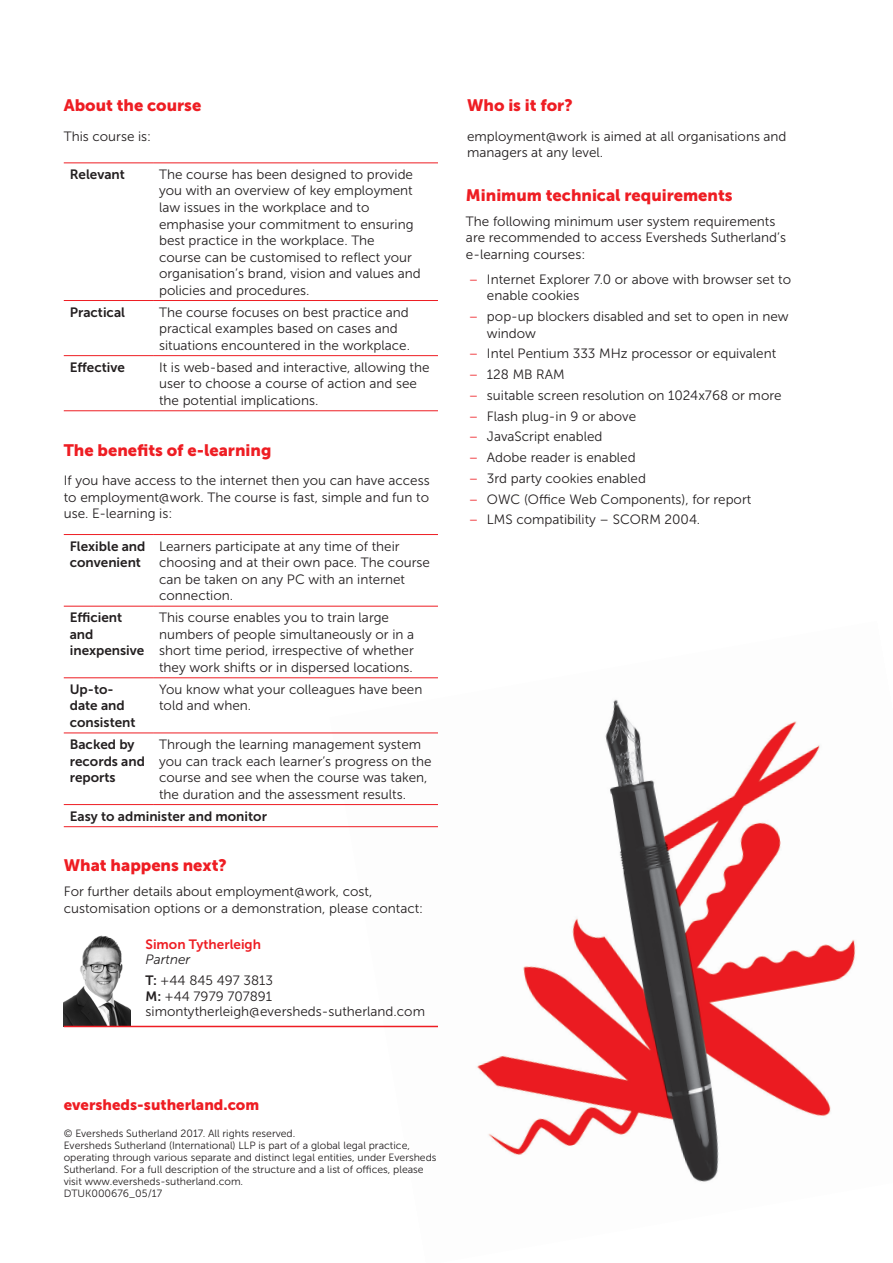
<style>
.page{position:relative;width:893px;height:1263px;background:#fff}
.page>*{position:absolute;margin:0;border:0;box-sizing:border-box;transform-origin:0 0}
.Sub_Header{font:16.5px "Museo Sans 900";color:#ee1d23}
.t1{font:15px "Museo Sans 900";color:#ee1d23}
.Sub_Header-2{font:13.5px/16.5px "Museo Sans 300";color:#231f20}
.Body_Copy_without_bu{font:13.5px/16.5px "Museo Sans 300";color:#231f20}
.Sub_Header-3{font:13.5px/16.5px "Museo Sans 700";color:#231f20}
.NAME{font:13.5px "Museo Sans 300";color:#231f20}
.Team_Profiles_contac{font:13.5px "Museo Sans 700";color:#ee1d23}
.Team_Profiles_contac-2{font:italic 13.5px "Museo Sans 300";color:#231f20}
.t2{font:10.5px/12px "Museo Sans 300";color:#231f20}
.s1{font-family:"Museo Sans 700"}
.s2{color:#ee1d23}
</style>
<div class="page">
<img style="left:330px;top:678px;width:526px;height:504px">
<img style="left:64px;top:935px;width:67px;height:91px">
<hr style="left:64px;top:1026px;width:374px;height:1px;background:#ee1d23">
<hr style="left:64px;top:163px;width:89px;height:1px;background:#ee1d23">
<hr style="left:153px;top:163px;width:285px;height:1px;background:#ee1d23">
<hr style="left:64px;top:300px;width:89px;height:1px;background:#ee1d23">
<hr style="left:153px;top:300px;width:285px;height:1px;background:#ee1d23">
<hr style="left:64px;top:355px;width:89px;height:1px;background:#ee1d23">
<hr style="left:153px;top:355px;width:285px;height:1px;background:#ee1d23">
<hr style="left:64px;top:410px;width:89px;height:1px;background:#ee1d23">
<hr style="left:153px;top:410px;width:285px;height:1px;background:#ee1d23">
<hr style="left:64px;top:534px;width:89px;height:1px;background:#ee1d23">
<hr style="left:153px;top:534px;width:285px;height:1px;background:#ee1d23">
<hr style="left:64px;top:606px;width:89px;height:1px;background:#ee1d23">
<hr style="left:153px;top:606px;width:285px;height:1px;background:#ee1d23">
<hr style="left:64px;top:677px;width:89px;height:1px;background:#ee1d23">
<hr style="left:153px;top:677px;width:285px;height:1px;background:#ee1d23">
<hr style="left:64px;top:733px;width:89px;height:1px;background:#ee1d23">
<hr style="left:153px;top:733px;width:285px;height:1px;background:#ee1d23">
<hr style="left:64px;top:804px;width:89px;height:1px;background:#ee1d23">
<hr style="left:153px;top:804px;width:285px;height:1px;background:#ee1d23">
<hr style="left:64px;top:826px;width:89px;height:1px;background:#ee1d23">
<hr style="left:153px;top:826px;width:285px;height:1px;background:#ee1d23">
<p class="Sub_Header" style="left:64px;top:96px;width:139px">About the course</p>
<p class="Body_Copy_without_bu" style="left:64px;top:128px;width:89px">This course is:</p>
<p class="Sub_Header-3" style="left:70px;top:166px;width:57px">Relevant</p>
<p class="Sub_Header-2" style="left:159px;top:166px;width:263px">The course has been designed to provide you with an overview of key employment law issues in the workplace and to emphasise your commitment to ensuring best practice in the workplace. The<br>course can be customised to reflect your organisation’s brand, vision and values and policies and procedures.</p>
<p class="Sub_Header-3" style="left:70px;top:304px;width:57px">Practical</p>
<p class="Sub_Header-2" style="left:159px;top:304px;width:252px">The course focuses on best practice and practical examples based on cases and situations encountered in the workplace.</p>
<p class="Sub_Header-3" style="left:70px;top:359px;width:57px">Effective</p>
<p class="Sub_Header-2" style="left:159px;top:359px;width:272px">It is web-based and interactive, allowing the user to choose a course of action and see the potential implications.</p>
<p class="Sub_Header" style="left:64px;top:441px;width:209px">The benefits of e-learning</p>
<p class="Body_Copy_without_bu" style="left:64px;top:473px;width:367px;text-align:justify">If you have access to the internet then you can have access to employment@work. The course is fast, simple and fun to use. E-learning is:</p>
<p class="Sub_Header-3" style="left:70px;top:538px;width:77px">Flexible and convenient</p>
<p class="Sub_Header-2" style="left:159px;top:538px;width:272px">Learners participate at any time of their choosing and at their own pace. The course can be taken on any PC with an internet connection.</p>
<p class="Sub_Header-3" style="left:70px;top:609px;width:76px">Efficient and inexpensive</p>
<p class="Sub_Header-2" style="left:159px;top:609px;width:257px">This course enables you to train large numbers of people simultaneously or in a short time period, irrespective of whether they work shifts or in dispersed locations.</p>
<p class="Sub_Header-3" style="left:70px;top:681px;width:67px">Up-to&shy;date and consistent</p>
<p class="Sub_Header-2" style="left:159px;top:681px;width:265px">You know what your colleagues have been told and when.</p>
<p class="Sub_Header-3" style="left:70px;top:736px;width:77px">Backed by records and reports</p>
<p class="Sub_Header-2" style="left:159px;top:736px;width:274px">Through the learning management system you can track each learner’s progress on the course and see when the course was taken, the duration and the assessment results.</p>
<p class="Sub_Header-3" style="left:70px;top:808px;width:199px">Easy to administer and monitor</p>
<p class="Sub_Header" style="left:64px;top:856px;width:165px">What happens next?</p>
<p class="Body_Copy_without_bu" style="left:64px;top:883px;width:361px">For further details about employment@work, cost, customisation options or a demonstration, please contact:</p>
<p class="Team_Profiles_contac" style="left:146px;top:937px;width:117px">Simon Tytherleigh</p>
<p class="Team_Profiles_contac-2" style="left:146px;top:952px;width:46px">Partner</p>
<p class="NAME" style="left:146px;top:973px;width:129px"><span class="s1">T:</span> +44 845 497 3813</p>
<p class="NAME" style="left:146px;top:989px;width:128px"><span class="s1">M:</span> +44 7979 707891</p>
<p class="NAME" style="left:146px;top:1004px;width:281px">simontytherleigh@eversheds-sutherland.com</p>
<p class="Sub_Header" style="left:467px;top:96px;width:107px">Who is it for?</p>
<p class="Body_Copy_without_bu" style="left:467px;top:128px;width:321px">employment@work is aimed at all organisations and managers at any level.</p>
<p class="Sub_Header" style="left:466px;top:186px;width:268px">Minimum technical requirements</p>
<p class="Body_Copy_without_bu" style="left:466px;top:213px;width:321px">The following minimum user system requirements are recommended to access Eversheds Sutherland’s e-learning courses:</p>
<p class="Sub_Header-2" style="left:487px;top:271px;width:306px;text-indent:-18px"><span class="s2">–</span> Internet Explorer 7.0 or above with browser set to enable cookies</p>
<p class="Sub_Header-2" style="left:487px;top:308px;width:303px;text-indent:-18px"><span class="s2">–</span> pop-up blockers disabled and set to open in new window</p>
<p class="Sub_Header-2" style="left:469px;top:346px;width:309px"><span class="s2">–</span> Intel Pentium 333 MHz processor or equivalent</p>
<p class="Sub_Header-2" style="left:469px;top:366px;width:97px"><span class="s2">–</span> 128 MB RAM</p>
<p class="Sub_Header-2" style="left:469px;top:387px;width:314px"><span class="s2">–</span> suitable screen resolution on 1024x768 or more</p>
<p class="Sub_Header-2" style="left:469px;top:408px;width:169px"><span class="s2">–</span> Flash plug-in 9 or above</p>
<p class="Sub_Header-2" style="left:469px;top:429px;width:135px"><span class="s2">–</span> JavaScript enabled</p>
<p class="Sub_Header-2" style="left:469px;top:449px;width:168px"><span class="s2">–</span> Adobe reader is enabled</p>
<p class="Sub_Header-2" style="left:469px;top:470px;width:178px"><span class="s2">–</span> 3rd party cookies enabled</p>
<p class="Sub_Header-2" style="left:469px;top:491px;width:284px"><span class="s2">–</span> OWC (Office Web Components), for report</p>
<p class="Sub_Header-2" style="left:469px;top:512px;width:233px"><span class="s2">–</span> LMS compatibility – SCORM 2004.</p>
<p class="t1" style="left:64px;top:1096px;width:197px">eversheds-sutherland.com</p>
<p class="t2" style="left:64px;top:1128px;width:233px">© Eversheds Sutherland 2017. All rights reserved.</p>
<p class="t2" style="left:64px;top:1140px;width:374px">Eversheds Sutherland (International) LLP is part of a global legal practice, operating through various separate and distinct legal entities, under Eversheds Sutherland. For a full description of the structure and a list of offices, please visit www.eversheds-sutherland.com.</p>
<p class="t2" style="left:64px;top:1188px;width:100px">DTUK000676_05/17</p>
</div>
